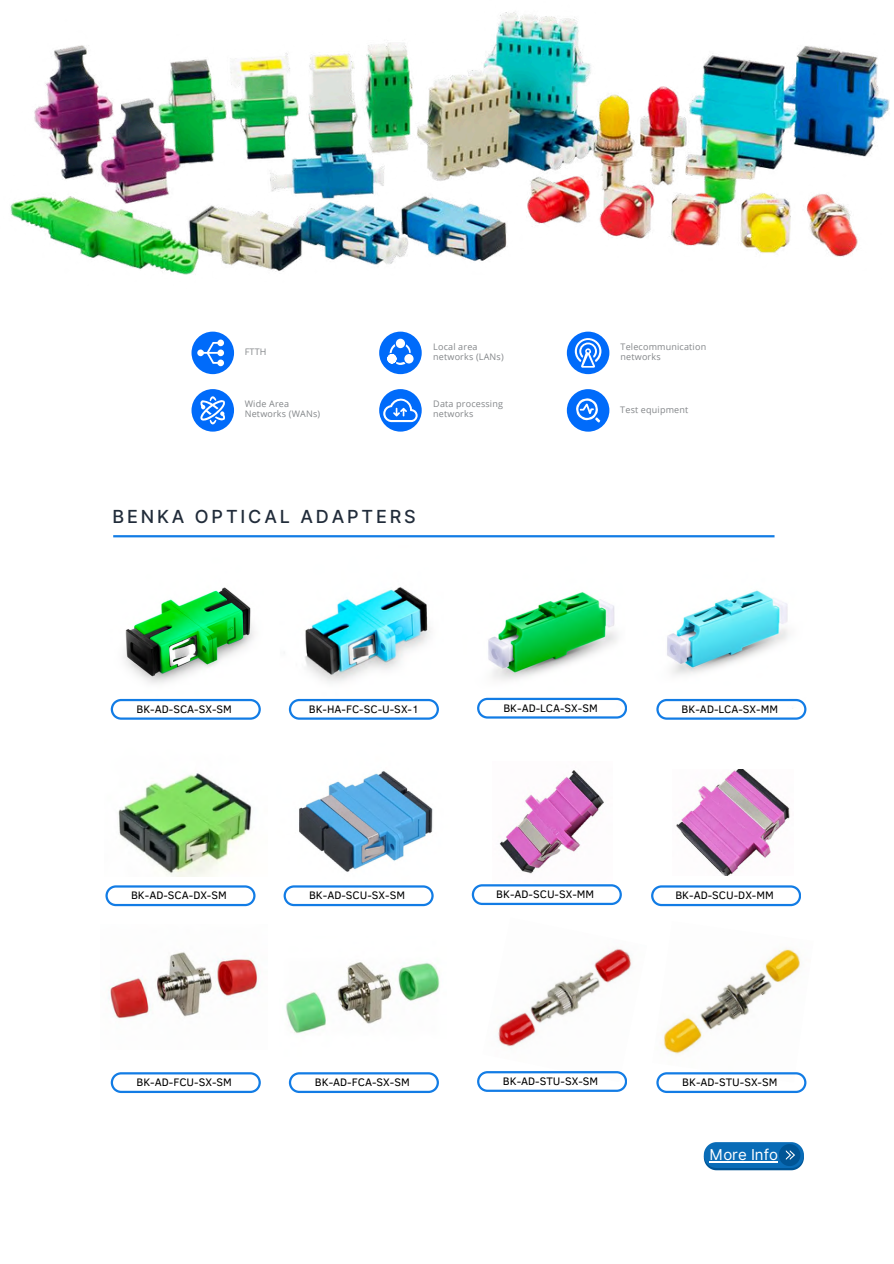
<style>
.page{position:relative;width:894px;height:1264px;background:#fff}
.page>*{position:absolute;margin:0;border:0;box-sizing:border-box;transform-origin:0 0}
.t1{font:500 18px "Inter";letter-spacing:.16em;color:#212c3a}
.t2{font:15px "Inter";color:#fff}
.t3{font:11.1px "Clear Sans";color:#000}
.t4{font:9px/10.2px "Open Sans";letter-spacing:.02em;color:#838689}
</style>
<div class="page">
<img style="left:10px;top:12px;width:880px;height:263px">
<svg style="left:105px;top:885px;width:150px;height:21px"></svg>
<svg style="left:111px;top:1072px;width:149px;height:21px"></svg>
<svg style="left:289px;top:1072px;width:149px;height:21px"></svg>
<hr style="left:113px;top:535px;width:661px;height:2px;background:#127ce5">
<img style="left:101px;top:545px;width:163px;height:163px;border-radius:16px">
<img style="left:280px;top:545px;width:163px;height:163px;border-radius:16px">
<img style="left:462px;top:547px;width:163px;height:163px;border-radius:16px">
<img style="left:643px;top:545px;width:163px;height:163px;border-radius:16px">
<svg style="left:111px;top:699px;width:149px;height:20px"></svg>
<svg style="left:289px;top:699px;width:149px;height:20px"></svg>
<svg style="left:477px;top:697px;width:149px;height:21px"></svg>
<svg style="left:656px;top:699px;width:149px;height:20px"></svg>
<img style="left:108px;top:952px;width:151px;height:67px">
<img style="left:286px;top:962px;width:154px;height:72px">
<img style="left:498px;top:948px;width:134px;height:134px">
<img style="left:663px;top:948px;width:144px;height:134px">
<svg style="left:651px;top:885px;width:149px;height:21px"></svg>
<svg style="left:471px;top:884px;width:150px;height:21px"></svg>
<svg style="left:656px;top:1072px;width:149px;height:21px"></svg>
<svg style="left:477px;top:1071px;width:149px;height:20px"></svg>
<img style="left:676px;top:769px;width:114px;height:106px">
<img style="left:499px;top:770px;width:105px;height:104px">
<img style="left:118px;top:773px;width:134px;height:103px">
<img style="left:299px;top:771px;width:135px;height:128px">
<svg style="left:283px;top:885px;width:150px;height:21px"></svg>
<div style="left:191px;top:331px;width:43px;height:43px;background:#006bfa;border-radius:50%"></div>
<svg style="left:197px;top:339px;width:27px;height:27px"></svg>
<div style="left:191px;top:389px;width:43px;height:42px;background:#006bfa;border-radius:50%"></div>
<svg style="left:200px;top:396px;width:25px;height:28px"></svg>
<div style="left:379px;top:331px;width:42px;height:43px;background:#006bfa;border-radius:50%"></div>
<svg style="left:387px;top:339px;width:26px;height:26px"></svg>
<div style="left:379px;top:389px;width:42px;height:42px;background:#006bfa;border-radius:50%"></div>
<svg style="left:383px;top:398px;width:34px;height:24px"></svg>
<div style="left:566px;top:331px;width:43px;height:43px;background:#006bfa;border-radius:50%"></div>
<svg style="left:574px;top:338px;width:27px;height:30px"></svg>
<div style="left:566px;top:389px;width:43px;height:42px;background:#006bfa;border-radius:50%"></div>
<svg style="left:576px;top:398px;width:25px;height:24px"></svg>
<svg style="left:703px;top:1142px;width:100px;height:28px;background:#1d74b6"></svg>
<hr style="left:709px;top:1161px;width:68px;height:1px;background:#fff">
<p class="t4" style="left:245px;top:346px;width:23px">FTTH</p>
<h3 class="t4" style="left:245px;top:398px;width:77px">Wide Area<br>Networks (WANs)</h3>
<p class="t4" style="left:433px;top:341px;width:72px">Local area networks (LANs)</p>
<h3 class="t4" style="left:433px;top:398px;width:71px">Data processing networks</h3>
<p class="t1" style="left:112px;top:505px;width:304px">BENKA OPTICAL ADAPTERS</p>
<p class="t4" style="left:620px;top:341px;width:87px">Telecommunication</p>
<h3 class="t4" style="left:620px;top:352px;width:42px">networks</h3>
<p class="t4" style="left:620px;top:404px;width:70px">Test equipment</p>
<p class="t3" style="left:136px;top:701px;width:97px">BK-AD-SCA-SX-SM</p>
<h1 class="t3" style="left:308px;top:701px;width:112px">BK-HA-FC-SC-U-SX-1</h1>
<p class="t3" style="left:503px;top:700px;width:96px">BK-AD-LCA-SX-SM</p>
<p class="t3" style="left:681px;top:701px;width:98px">BK-AD-LCA-SX-MM</p>
<p class="t3" style="left:131px;top:887px;width:97px">BK-AD-SCA-DX-SM</p>
<h3 class="t3" style="left:309px;top:887px;width:98px">BK-AD-SCU-SX-SM</h3>
<p class="t3" style="left:496px;top:886px;width:99px">BK-AD-SCU-SX-MM</p>
<h3 class="t3" style="left:675px;top:887px;width:100px">BK-AD-SCU-DX-MM</h3>
<p class="t3" style="left:136px;top:1074px;width:97px">BK-AD-FCU-SX-SM</p>
<p class="t3" style="left:315px;top:1074px;width:96px">BK-AD-FCA-SX-SM</p>
<p class="t3" style="left:502px;top:1073px;width:97px">BK-AD-STU-SX-SM</p>
<h3 class="t3" style="left:682px;top:1074px;width:97px">BK-AD-STU-SX-SM</h3>
<p class="t2" style="left:709px;top:1145px;width:70px">More Info</p>
</div>
